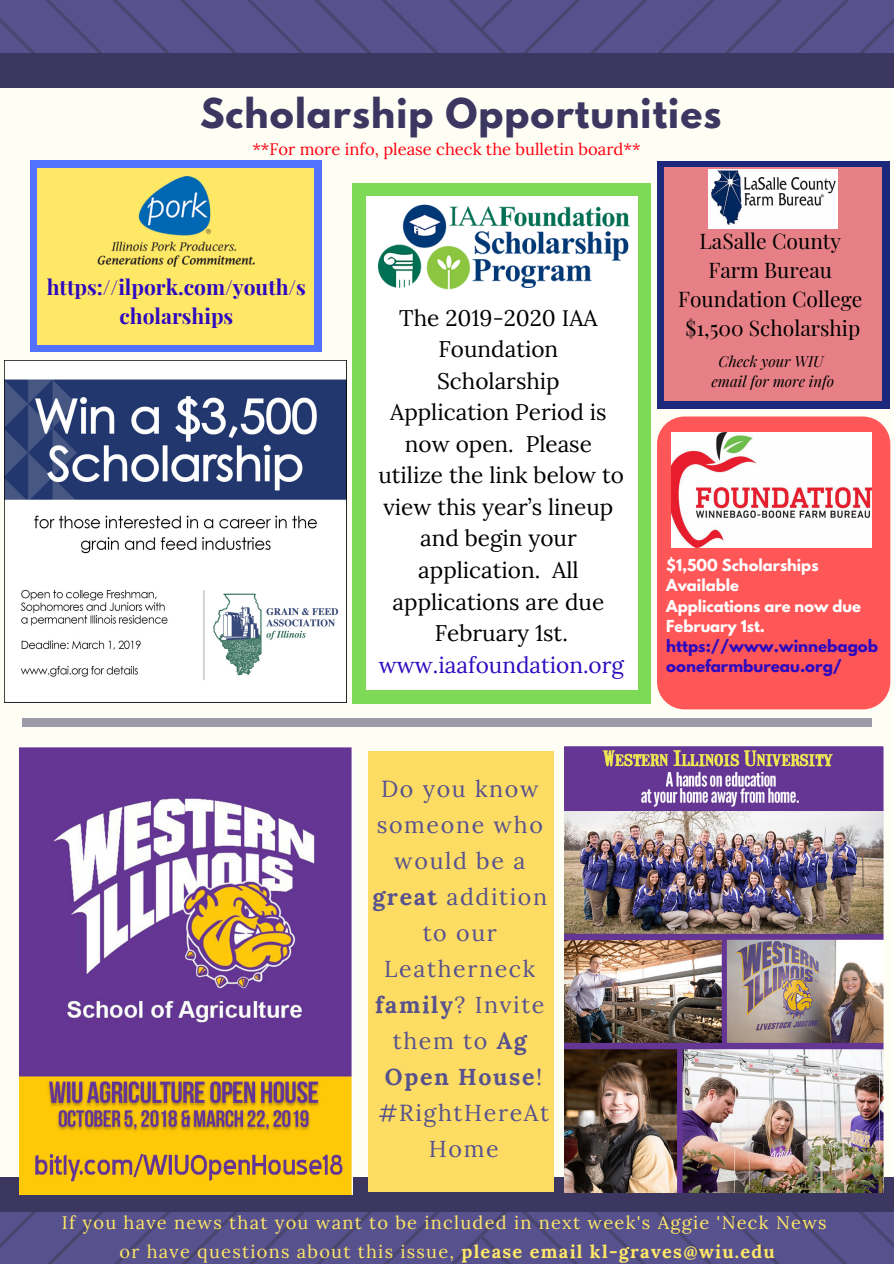
<style>
.page{position:relative;width:894px;height:1264px;background:#fff}
.page>*{position:absolute;margin:0;border:0;box-sizing:border-box;transform-origin:0 0}
.t1{font:700 36.45px "League Spartan";letter-spacing:.03em;color:#3b3760}
.t2{font:23.25px/36px "Lora";letter-spacing:.07em;color:#57518e;text-align:center}
.t3{font:22.5px/31.5px "Lora";color:#000;text-align:center}
.t4{font:22.5px "Lora";color:#2e0abf}
.t5{font:21px/29.2px "Playfair Display";color:#000;text-align:center}
.t6{font:700 21px/29.2px "Playfair Display";color:#2e0abf;text-align:center}
.t7{font:18.15px/28.2px "Lora";letter-spacing:.07em;color:#ffe866;text-align:center}
.t8{font:16.5px "Lora";color:#ff000f}
.t9{font:700 15px/20.2px "League Spartan";color:#2e0abf}
.t10{font:italic 15px/20.2px "Playfair Display";color:#000;text-align:center}
.t11{font:700 14.7px/20.2px "League Spartan";color:#fff}
.s1{font-weight:700}
</style>
<div class="page">
<img style="left:0;top:0;width:893px;height:1263px">
<div style="left:0;top:66px;width:893px;height:1132px;background:#fffef5"></div>
<div style="left:0;top:1177px;width:893px;height:34px;background:#3b3760"></div>
<div style="left:0;top:53px;width:893px;height:35px;background:#3b3760"></div>
<div style="left:657px;top:161px;width:231px;height:247px;background:#1b287b"></div>
<div style="left:664px;top:168px;width:217px;height:233px;background:#e67f86"></div>
<div style="left:22px;top:718px;width:849px;height:8px;background:#9d9aaa"></div>
<div style="left:368px;top:750px;width:185px;height:441px;background:#fcdc63"></div>
<img style="left:564px;top:747px;width:319px;height:445px">
<img style="left:19px;top:748px;width:333px;height:446px">
<div style="left:657px;top:416px;width:233px;height:293px;background:#ff5757"></div>
<img style="left:671px;top:433px;width:200px;height:114px">
<div style="left:352px;top:183px;width:299px;height:520px;background:#7ed957"></div>
<div style="left:366px;top:196px;width:271px;height:493px;background:#fff"></div>
<img style="left:378px;top:203px;width:260px;height:91px">
<img style="left:4px;top:360px;width:343px;height:342px">
<div style="left:30px;top:161px;width:292px;height:191px;background:#5271ff"></div>
<div style="left:38px;top:168px;width:276px;height:176px;background:#ffe866"></div>
<img style="left:97px;top:176px;width:158px;height:90px">
<img style="left:708px;top:170px;width:129px;height:58px">
<h1 class="t1" style="left:200px;top:95px;width:522px">Scholarship Opportunities</h1>
<p class="t8" style="left:252px;top:139px;width:389px">**For more info, please check the bulletin board**</p>
<p class="t6" style="left:47px;top:272px;width:260px">https://ilpork.com/youth/s cholarships</p>
<p class="t3" style="left:378px;top:302px;width:247px">The 2019-2020 IAA<br>Foundation<br>Scholarship<br>Application Period is now open. Please utilize the link below to view this year’s lineup and begin your application. All applications are due<br>February 1st.</p>
<p class="t4" style="left:378px;top:650px;width:247px">www.iaafoundation.org</p>
<p class="t5" style="left:678px;top:225px;width:186px">LaSalle County<br>Farm Bureau<br>Foundation College $1,500 Scholarship</p>
<p class="t10" style="left:711px;top:350px;width:124px">Check your WIU email for more info</p>
<p class="t11" style="left:666px;top:557px;width:196px">$1,500 Scholarships<br>Available<br>Applications are now due<br>February 1st.</p>
<p class="t9" style="left:666px;top:638px;width:213px">https://www.winnebagob oonefarmbureau.org/</p>
<p class="t2" style="left:372px;top:770px;width:178px">Do you know someone who would be a <span class="s1">great</span> addition to our<br>Leatherneck <span class="s1">family</span>? Invite them to <span class="s1">Ag<br>Open House</span>! #RightHereAt<br>Home</p>
<p class="t7" style="left:62px;top:1208px;width:766px">If you have news that you want to be included in next week's Aggie 'Neck News or have questions about this issue, <span class="s1">please email kl-graves@wiu.edu</span></p>
</div>
